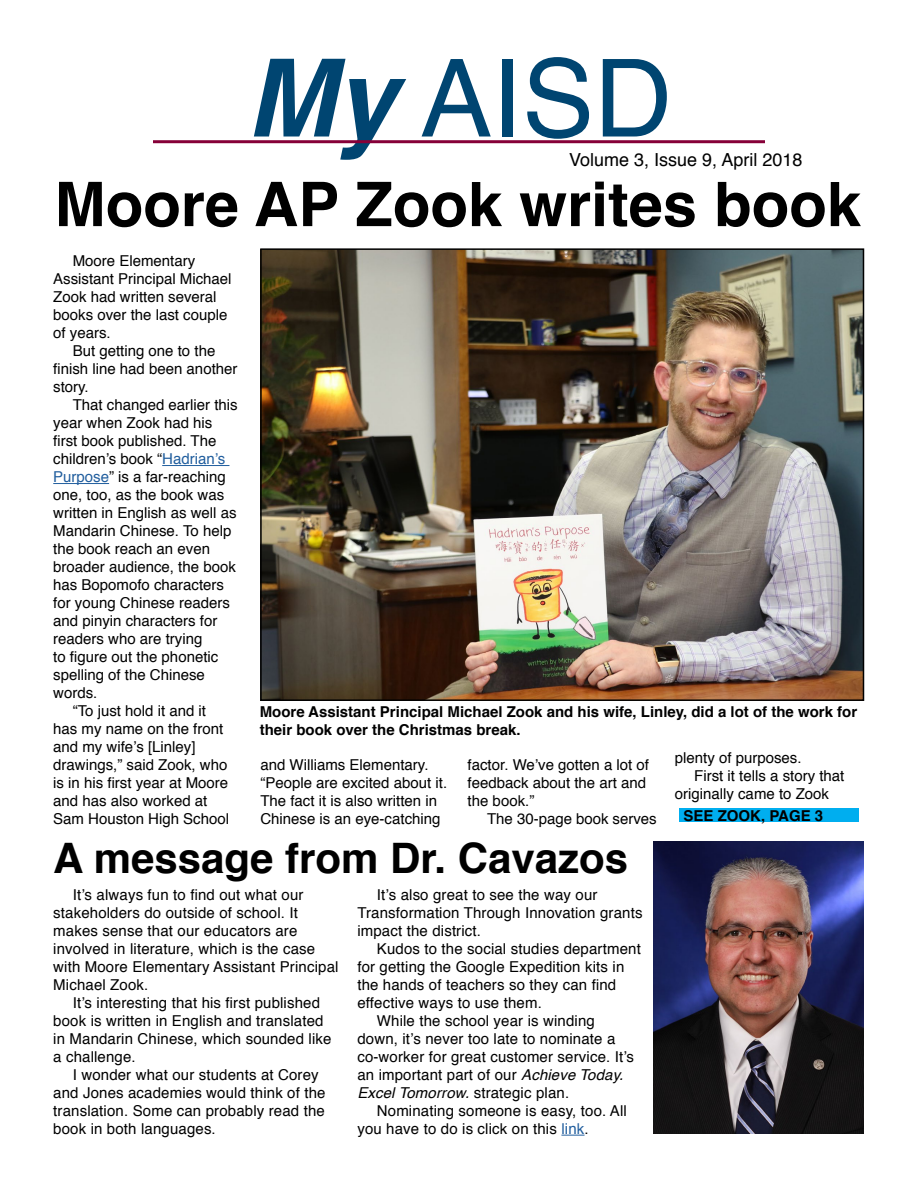
<style>
.page{position:relative;width:918px;height:1188px;background:#fff}
.page>*{position:absolute;margin:0;border:0;box-sizing:border-box;transform-origin:0 0}
.t1{font:108px "Helvetica";color:#004571}
.t2{font:700 61.5px "Helvetica";color:#000}
.t3{font:700 42px "Helvetica";color:#000}
.t4{font:18px "Helvetica";color:#000}
.t5{font:15px/18px "Helvetica";color:#000}
.t6{font:700 15px/18px "Helvetica";color:#000}
.t7{font:italic 15px "Helvetica";letter-spacing:.01em;color:#000}
.s1{font-weight:700;font-style:italic}
.s2{color:#215e9e}
.s3{font-style:italic}
.s4{font-style:normal}
</style>
<div class="page">
<svg style="left:250px;top:143px;width:161px;height:1px"></svg>
<hr style="left:153px;top:140px;width:612px;height:3px;background:#860038">
<img style="left:653px;top:842px;width:211px;height:292px">
<svg style="left:561px;top:1135px;width:24px;height:1px"></svg>
<hr style="left:162px;top:465px;width:67px;height:1px;background:#215e9e">
<hr style="left:53px;top:483px;width:56px;height:1px;background:#215e9e">
<img style="left:263px;top:251px;width:598px;height:447px">
<div style="left:260px;top:248px;width:604px;height:453px;border:2px solid #000"></div>
<div style="left:679px;top:808px;width:180px;height:14px;background:#00aeef"></div>
<h1 class="t1" style="left:246px;top:15px;width:428px"><span class="s1">My</span> AISD</h1>
<p class="t4" style="left:569px;top:146px;width:235px">Volume 3, Issue 9, April 2018</p>
<h2 class="t2" style="left:54px;top:155px;width:808px">Moore AP Zook writes book</h2>
<p class="t5" style="left:53px;top:253px;width:180px;text-indent:20px">Moore Elementary<br>Assistant Principal Michael<br>Zook had written several books over the last couple of years.</p>
<p class="t5" style="left:53px;top:343px;width:186px;text-indent:20px">But getting one to the finish line had been another story.</p>
<p class="t5" style="left:73px;top:397px;width:167px">That changed earlier this</p>
<p class="t5" style="left:53px;top:415px;width:161px">year when Zook had his</p>
<p class="t5" style="left:53px;top:433px;width:165px">first book published. The</p>
<p class="t5" style="left:53px;top:451px;width:174px">children’s book “<span class="s2">Hadrian’s</span></p>
<p class="t5" style="left:53px;top:469px;width:174px"><span class="s2">Purpose</span>” is a far-reaching</p>
<p class="t5" style="left:53px;top:487px;width:172px">one, too, as the book was</p>
<p class="t5" style="left:53px;top:505px;width:185px">written in English as well as</p>
<p class="t5" style="left:53px;top:523px;width:180px">Mandarin Chinese. To help</p>
<p class="t5" style="left:53px;top:541px;width:158px">the book reach an even</p>
<p class="t5" style="left:53px;top:559px;width:184px">broader audience, the book</p>
<p class="t5" style="left:53px;top:577px;width:172px">has Bopomofo characters</p>
<p class="t5" style="left:53px;top:595px;width:178px">for young Chinese readers</p>
<p class="t5" style="left:53px;top:613px;width:166px">and pinyin characters for</p>
<p class="t5" style="left:53px;top:631px;width:151px">readers who are trying</p>
<p class="t5" style="left:53px;top:649px;width:167px">to figure out the phonetic</p>
<p class="t5" style="left:53px;top:667px;width:153px">spelling of the Chinese</p>
<p class="t5" style="left:53px;top:685px;width:46px">words.</p>
<p class="t5" style="left:73px;top:703px;width:135px">“To just hold it and it</p>
<p class="t5" style="left:53px;top:721px;width:172px">has my name on the front</p>
<p class="t5" style="left:53px;top:739px;width:144px">and my wife’s [Linley]</p>
<p class="t5" style="left:53px;top:757px;width:176px">drawings,” said Zook, who</p>
<p class="t5" style="left:53px;top:775px;width:177px">is in his first year at Moore</p>
<p class="t5" style="left:53px;top:793px;width:156px">and has also worked at</p>
<p class="t5" style="left:53px;top:811px;width:177px">Sam Houston High School</p>
<p class="t6" style="left:260px;top:703px;width:599px">Moore Assistant Principal Michael Zook and his wife, Linley, did a lot of the work for their book over the Christmas break.</p>
<p class="t5" style="left:675px;top:749px;width:128px">plenty of purposes.</p>
<p class="t5" style="left:694px;top:767px;width:152px">First it tells a story that</p>
<p class="t5" style="left:675px;top:785px;width:156px">originally came to Zook</p>
<p class="t5" style="left:260px;top:756px;width:188px">and Williams Elementary. “People are excited about it.<br>The fact it is also written in<br>Chinese is an eye-catching</p>
<p class="t5" style="left:468px;top:756px;width:183px">factor. We’ve gotten a lot of feedback about the art and the book.”</p>
<p class="t6" style="left:684px;top:807px;width:141px">SEE ZOOK, PAGE 3</p>
<p class="t5" style="left:487px;top:810px;width:171px">The 30-page book serves</p>
<h3 class="t3" style="left:53px;top:824px;width:577px">A message from Dr. Cavazos</h3>
<p class="t5" style="left:53px;top:886px;width:287px;text-indent:20px">It’s always fun to find out what our stakeholders do outside of school. It makes sense that our educators are involved in literature, which is the case with Moore Elementary Assistant Principal Michael Zook.</p>
<p class="t5" style="left:53px;top:994px;width:280px;text-indent:20px">It’s interesting that his first published book is written in English and translated in Mandarin Chinese, which sounded like a challenge.</p>
<p class="t5" style="left:53px;top:1066px;width:274px;text-indent:20px">I wonder what our students at Corey and Jones academies would think of the translation. Some can probably read the book in both languages.</p>
<p class="t5" style="left:357px;top:886px;width:287px;text-indent:20px">It’s also great to see the way our<br>Transformation Through Innovation grants impact the district.</p>
<p class="t5" style="left:377px;top:940px;width:266px">Kudos to the social studies department</p>
<p class="t5" style="left:357px;top:958px;width:268px">for getting the Google Expedition kits in</p>
<p class="t5" style="left:357px;top:976px;width:260px">the hands of teachers so they can find</p>
<p class="t5" style="left:357px;top:994px;width:186px">effective ways to use them.</p>
<p class="t5" style="left:377px;top:1012px;width:220px">While the school year is winding</p>
<p class="t5" style="left:357px;top:1030px;width:260px">down, it’s never too late to nominate a</p>
<p class="t5" style="left:357px;top:1048px;width:278px">co-worker for great customer service. It’s</p>
<p class="t5" style="left:357px;top:1066px;width:268px">an important part of our <span class="s3">Achieve Today.</span></p>
<p class="t7" style="left:357px;top:1081px;width:213px">Excel Tomorrow. <span class="s4">strategic plan.</span></p>
<p class="t5" style="left:377px;top:1102px;width:252px">Nominating someone is easy, too. All</p>
<p class="t5" style="left:357px;top:1120px;width:233px">you have to do is click on this <span class="s2">link</span>.</p>
</div>
